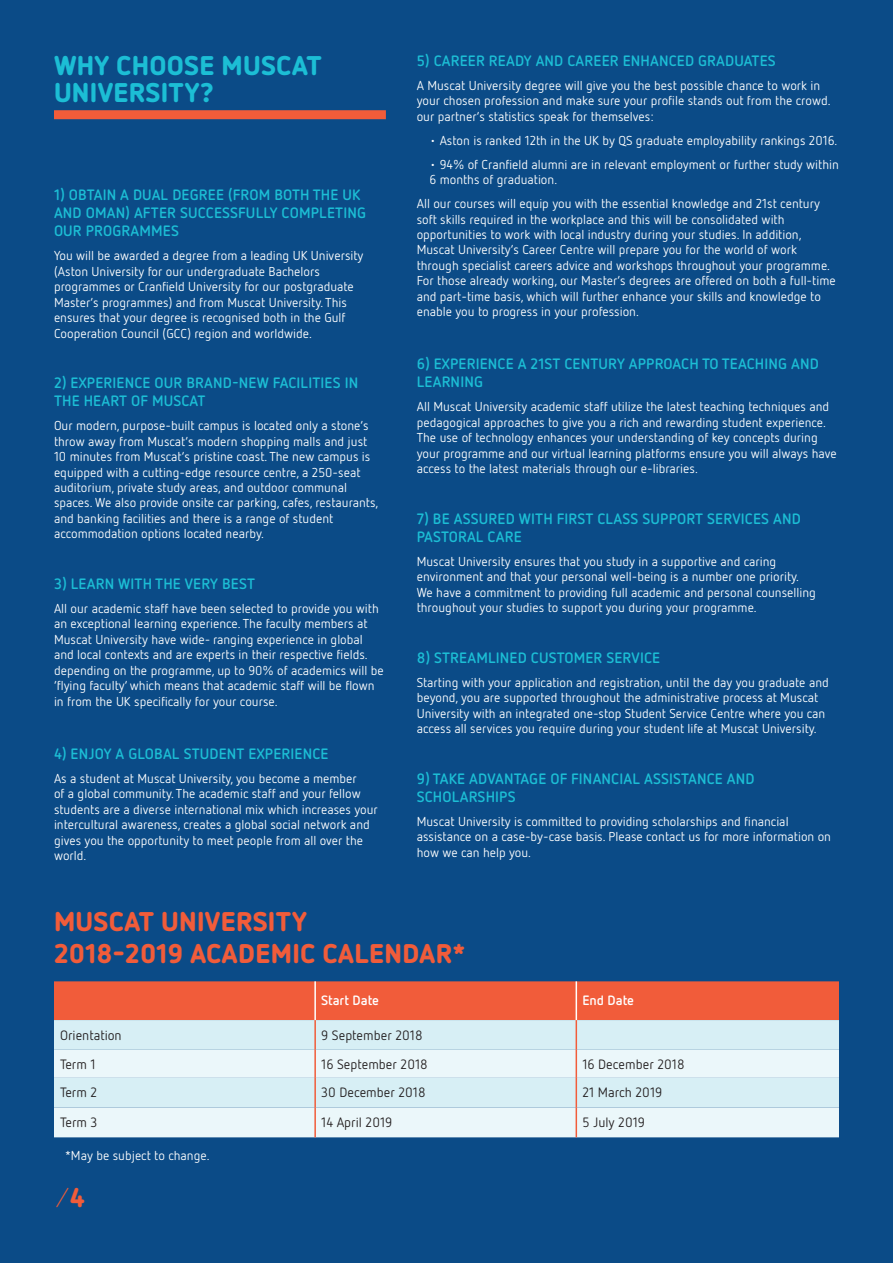
<style>
.page{position:relative;width:893px;height:1263px;background:#0b4b87}
.page>*{position:absolute;margin:0;border:0;box-sizing:border-box;transform-origin:0 0}
.t1{font:900 27px/32.4px "Netto Pro";letter-spacing:.01em;color:#f15c3a}
.t2{font:900 27px/27px "Netto Pro";letter-spacing:.01em;color:#1cbed5}
.t3{font:italic 300 27px "Netto Pro";color:#f15c3a}
.t4{font:700 15px/18px "Netto Pro";letter-spacing:.01em;color:#1cbed5}
.t5{font:13.5px "Netto Pro";color:#231f20}
.t6{font:700 13.5px "Netto Pro";color:#fff}
.t7{font:12.9px/15.5px "Netto Pro";color:#fff}
.s1{font-weight:900;font-style:normal}
</style>
<div class="page">
<div style="left:54px;top:110px;width:332px;height:9px;background:#f15c3a"></div>
<div style="left:54px;top:981px;width:785px;height:39px;background:#f15c3a"></div>
<div style="left:54px;top:1020px;width:785px;height:30px;background:#d7eff5"></div>
<svg style="left:54px;top:1050px;width:785px;height:87px;background:#e3f3f7"></svg>
<hr style="left:314px;top:1020px;width:2px;height:30px;background:#f15c3a">
<hr style="left:576px;top:1020px;width:1px;height:30px;background:#f15c3a">
<hr style="left:314px;top:1050px;width:2px;height:28px;background:#f15c3a">
<hr style="left:314px;top:1078px;width:2px;height:29px;background:#f15c3a">
<svg style="left:576px;top:1050px;width:1px;height:57px"></svg>
<hr style="left:314px;top:1107px;width:2px;height:30px;background:#f15c3a">
<hr style="left:576px;top:1107px;width:1px;height:30px;background:#f15c3a">
<hr style="left:314px;top:981px;width:2px;height:39px;background:#fff">
<hr style="left:576px;top:981px;width:1px;height:39px;background:#fff">
<h1 class="t2" style="left:54px;top:50px;width:269px">WHY CHOOSE MUSCAT<br>UNIVERSITY?</h1>
<p class="t4" style="left:54px;top:185px;width:313px">1) OBTAIN A DUAL DEGREE (FROM BOTH THE UK<br>AND OMAN) AFTER SUCCESSFULLY COMPLETING<br>OUR PROGRAMMES</p>
<p class="t7" style="left:54px;top:247px;width:311px">You will be awarded a degree from a leading UK University (Aston University for our undergraduate Bachelors programmes or Cranfield University for our postgraduate Master’s programmes) and from Muscat University. This ensures that your degree is recognised both in the Gulf Cooperation Council (GCC) region and worldwide.</p>
<p class="t4" style="left:54px;top:373px;width:306px">2) EXPERIENCE OUR BRAND-NEW FACILITIES IN<br>THE HEART OF MUSCAT</p>
<p class="t7" style="left:54px;top:417px;width:326px">Our modern, purpose-built campus is located only a stone’s throw away from Muscat’s modern shopping malls and just 10 minutes from Muscat’s pristine coast. The new campus is equipped with a cutting-edge resource centre, a 250-seat auditorium, private study areas, and outdoor communal spaces. We also provide onsite car parking, cafes, restaurants, and banking facilities and there is a range of student accommodation options located nearby.</p>
<p class="t4" style="left:54px;top:574px;width:202px">3) LEARN WITH THE VERY BEST</p>
<p class="t7" style="left:54px;top:600px;width:331px">All our academic staff have been selected to provide you with an exceptional learning experience. The faculty members at Muscat University have wide- ranging experience in global and local contexts and are experts in their respective fields. depending on the programme, up to 90% of academics will be ‘flying faculty’ which means that academic staff will be flown in from the UK specifically for your course.</p>
<p class="t4" style="left:54px;top:744px;width:276px">4) ENJOY A GLOBAL STUDENT EXPERIENCE</p>
<p class="t7" style="left:54px;top:770px;width:325px">As a student at Muscat University, you become a member<br>of a global community. The academic staff and your fellow students are a diverse international mix which increases your intercultural awareness, creates a global social network and gives you the opportunity to meet people from all over the world.</p>
<p class="t4" style="left:417px;top:51px;width:361px">5) CAREER READY AND CAREER ENHANCED GRADUATES</p>
<p class="t7" style="left:417px;top:77px;width:415px">A Muscat University degree will give you the best possible chance to work in your chosen profession and make sure your profile stands out from the crowd. our partner’s statistics speak for themselves:</p>
<p class="t7" style="left:429px;top:132px;width:409px">• Aston is ranked 12th in the UK by QS graduate employability rankings 2016.</p>
<p class="t7" style="left:429px;top:156px;width:411px">• 94% of Cranfield alumni are in relevant employment or further study within<br>6 months of graduation.</p>
<p class="t7" style="left:417px;top:195px;width:420px">All our courses will equip you with the essential knowledge and 21st century soft skills required in the workplace and this will be consolidated with opportunities to work with local industry during your studies. In addition, Muscat University’s Career Centre will prepare you for the world of work through specialist careers advice and workshops throughout your programme.<br>For those already working, our Master’s degrees are offered on both a full-time and part-time basis, which will further enhance your skills and knowledge to enable you to progress in your profession.</p>
<p class="t4" style="left:417px;top:354px;width:404px">6) EXPERIENCE A 21ST CENTURY APPROACH TO TEACHING AND<br>LEARNING</p>
<p class="t7" style="left:417px;top:399px;width:422px">All Muscat University academic staff utilize the latest teaching techniques and pedagogical approaches to give you a rich and rewarding student experience.<br>The use of technology enhances your understanding of key concepts during your programme and our virtual learning platforms ensure you will always have access to the latest materials through our e-libraries.</p>
<p class="t4" style="left:417px;top:509px;width:386px">7) BE ASSURED WITH FIRST CLASS SUPPORT SERVICES AND<br>PASTORAL CARE</p>
<p class="t7" style="left:417px;top:553px;width:401px">Muscat University ensures that you study in a supportive and caring environment and that your personal well-being is a number one priority.<br>We have a commitment to providing full academic and personal counselling throughout your studies to support you during your programme.</p>
<p class="t4" style="left:417px;top:648px;width:245px">8) STREAMLINED CUSTOMER SERVICE</p>
<p class="t7" style="left:417px;top:674px;width:414px">Starting with your application and registration, until the day you graduate and beyond, you are supported throughout the administrative process at Muscat University with an integrated one-stop Student Service Centre where you can access all services you require during your student life at Muscat University.</p>
<p class="t4" style="left:417px;top:769px;width:339px">9) TAKE ADVANTAGE OF FINANCIAL ASSISTANCE AND<br>SCHOLARSHIPS</p>
<p class="t7" style="left:417px;top:813px;width:416px">Muscat University is committed to providing scholarships and financial assistance on a case-by-case basis. Please contact us for more information on how we can help you.</p>
<h1 class="t1" style="left:54px;top:904px;width:413px">MUSCAT UNIVERSITY<br>2018-2019 ACADEMIC CALENDAR*</h1>
<p class="t6" style="left:321px;top:991px;width:60px">START DATE</p>
<p class="t6" style="left:582px;top:991px;width:53px">END DATE</p>
<p class="t5" style="left:60px;top:1026px;width:63px">Orientation</p>
<p class="t5" style="left:321px;top:1026px;width:103px">9 September 2018</p>
<p class="t5" style="left:60px;top:1056px;width:37px">Term 1</p>
<p class="t5" style="left:321px;top:1056px;width:108px">16 September 2018</p>
<p class="t5" style="left:582px;top:1056px;width:104px">16 December 2018</p>
<p class="t5" style="left:60px;top:1084px;width:39px">Term 2</p>
<p class="t5" style="left:321px;top:1084px;width:106px">30 December 2018</p>
<p class="t5" style="left:582px;top:1084px;width:82px">21 March 2019</p>
<p class="t5" style="left:60px;top:1114px;width:39px">Term 3</p>
<p class="t5" style="left:321px;top:1114px;width:73px">14 April 2019</p>
<p class="t5" style="left:582px;top:1114px;width:64px">5 July 2019</p>
<p class="t7" style="left:65px;top:1148px;width:146px">*May be subject to change.</p>
<h1 class="t3" style="left:54px;top:1180px;width:32px">/<span class="s1">4</span></h1>
</div>
